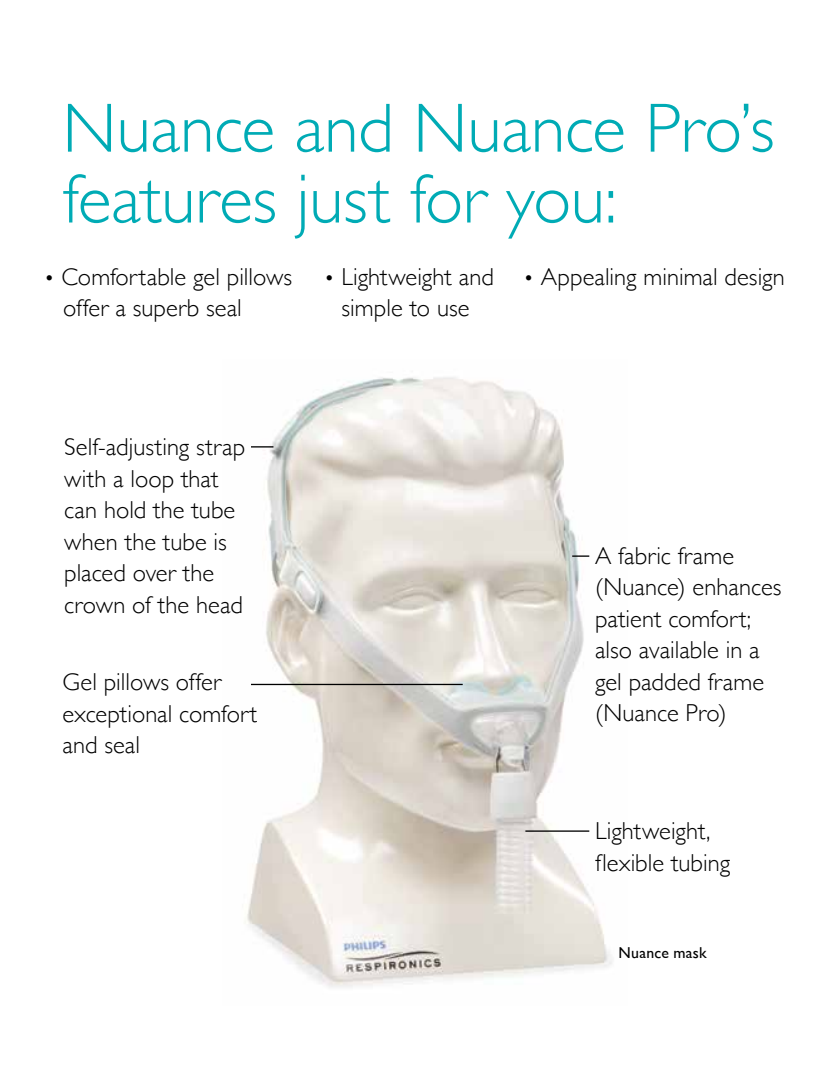
<style>
.page{position:relative;width:835px;height:1087px;background:#fff}
.page>*{position:absolute;margin:0;border:0;box-sizing:border-box;transform-origin:0 0}
.t1{font:300 70px/70.9px "Gill Alt One";letter-spacing:-.005em;color:#00abb5}
.t2{font:300 24.5px/31.5px "Gill Sans";letter-spacing:.005em;color:#000}
.t3{font:15.75px "Gill Sans";letter-spacing:.015em;color:#000}
.s1{font-size:21px}
</style>
<div class="page">
<img style="left:245px;top:377px;width:367px;height:610px">
<svg style="left:251px;top:446px;width:22px;height:1px"></svg>
<hr style="left:251px;top:684px;width:212px;height:1px;background:#000">
<svg style="left:572px;top:555px;width:17px;height:2px"></svg>
<hr style="left:525px;top:830px;width:64px;height:2px;background:#000">
<h1 class="t1" style="left:62px;top:92px;width:713px">Nuance and Nuance Pro’s features just for you:</h1>
<p class="t2" style="left:324px;top:260px;width:171px;text-align:center"><span class="s1">•</span> Lightweight and simple to use</p>
<p class="t2" style="left:524px;top:260px;width:263px"><span class="s1">•</span> Appealing minimal design</p>
<p class="t2" style="left:63px;top:260px;width:230px;text-indent:-19px"><span class="s1">•</span> Comfortable gel pillows offer a superb seal</p>
<p class="t2" style="left:64px;top:430px;width:182px">Self-adjusting strap with a loop that can hold the tube when the tube is placed over the crown of the head</p>
<p class="t2" style="left:62px;top:665px;width:196px">Gel pillows offer exceptional comfort and seal</p>
<p class="t2" style="left:595px;top:539px;width:188px">A fabric frame (Nuance) enhances patient comfort; also available in a gel padded frame (Nuance Pro)</p>
<p class="t2" style="left:595px;top:814px;width:137px">Lightweight, flexible tubing</p>
<p class="t3" style="left:618px;top:944px;width:90px">Nuance mask</p>
</div>
